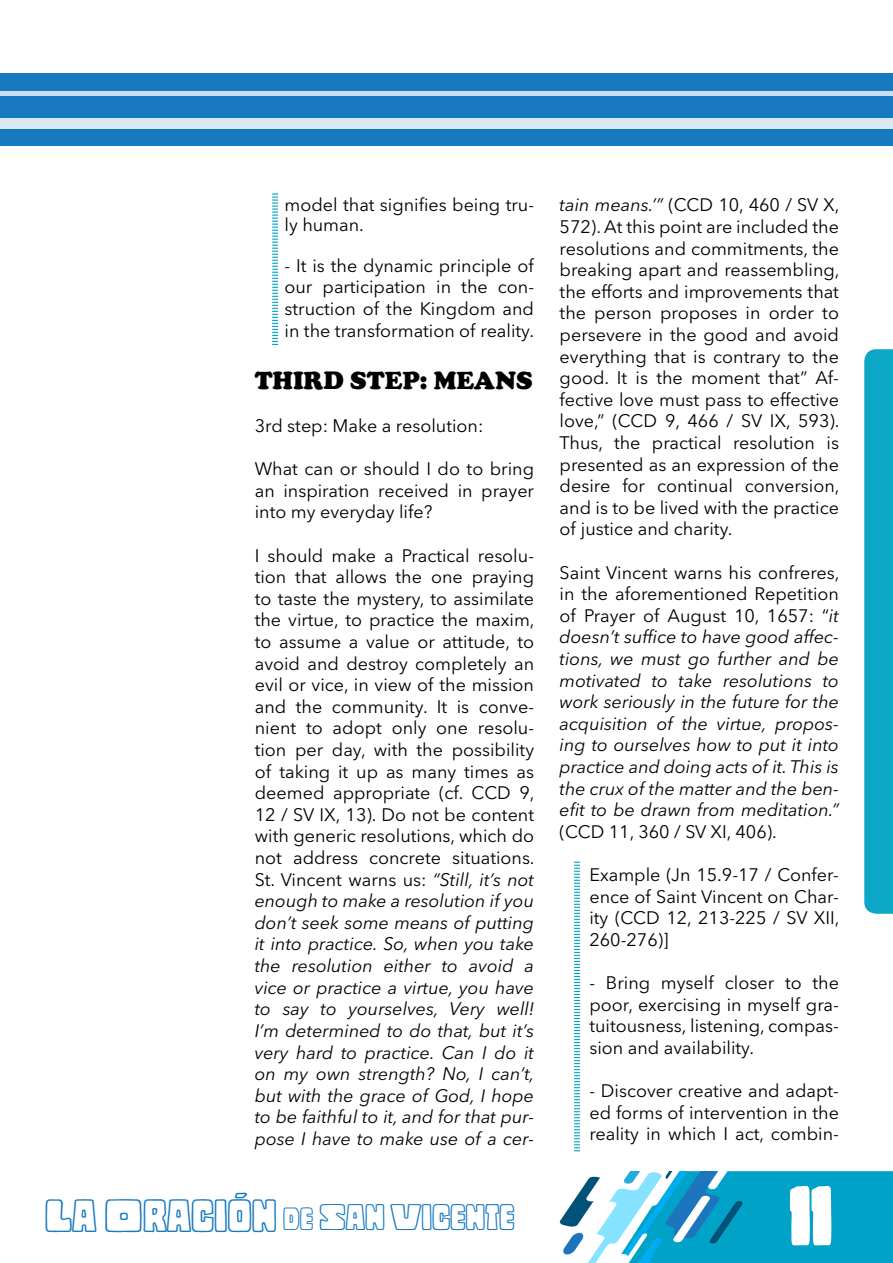
<style>
.page{position:relative;width:893px;height:1263px;background:#fff}
.page>*{position:absolute;margin:0;border:0;box-sizing:border-box;transform-origin:0 0}
.t1{font:78.75px "Copal Std Solid";color:#fff;scale:.67 1}
.t2{font:34.5px "Copal Std Outline";color:#1779bf}
.Cuerpo{font:900 25.5px "Cooper";color:#000}
.Cuerpo-2{font:18px/21.6px "Avenir Next LT Pro";color:#000;text-align:justify}
.Cuerpo-3{font:italic 18px/21.6px "Avenir Next LT Pro";color:#000;text-align:justify}
.s1{font-style:italic}
.s2{font-style:normal}
.s3{font-size:43.5px}
.s4{font-size:30px}
</style>
<div class="page">
<div style="left:864px;top:349px;width:29px;height:565px;background:#0ca7c6"></div>
<div style="left:0;top:73px;width:893px;height:73px;background:#1779bf"></div>
<div style="left:0;top:91px;width:893px;height:5px;background:#c6deef"></div>
<div style="left:0;top:118px;width:893px;height:11px;background:#d9e9f4"></div>
<svg style="left:559px;top:1171px;width:334px;height:92px"></svg>
<svg style="left:272px;top:193px;width:6px;height:152px"></svg>
<svg style="left:574px;top:862px;width:6px;height:289px"></svg>
<p class="Cuerpo-2" style="left:284px;top:195px;width:251px;line-height:19.4px">model that signifies being tru&shy;ly human.</p>
<p class="Cuerpo-2" style="left:284px;top:255px;width:251px">- It is the dynamic principle of our participation in the con&shy;struction of the Kingdom and in the transformation of reality.</p>
<p class="Cuerpo" style="left:255px;top:365px;width:279px">THIRD STEP: MEANS</p>
<p class="Cuerpo-2" style="left:255px;top:415px;width:230px">3rd step: Make a resolution:</p>
<p class="Cuerpo-2" style="left:255px;top:458px;width:281px">What can or should I do to bring an inspiration received in prayer into my everyday life?</p>
<p class="Cuerpo-2" style="left:255px;top:544px;width:281px">I should make a Practical resolu&shy;tion that allows the one praying to taste the mystery, to assimilate the virtue, to practice the maxim, to assume a value or attitude, to avoid and destroy completely an evil or vice, in view of the mission and the community. It is conve&shy;nient to adopt only one resolu&shy;tion per day, with the possibility of taking it up as many times as deemed appropriate (cf. CCD 9, 12 / SV IX, 13). Do not be content with generic resolutions, which do not address concrete situations.<br>St. Vincent warns us: <span class="s1">“Still, it’s not enough to make a resolution if you don’t seek some means of putting it into practice. So, when you take the resolution either to avoid a vice or practice a virtue, you have to say to yourselves, Very well!<br>I’m determined to do that, but it’s very hard to practice. Can I do it on my own strength? No, I can’t, but with the grace of God, I hope to be faithful to it, and for that pur&shy;pose I have to make use of a cer-</span></p>
<p class="Cuerpo-2" style="left:560px;top:194px;width:281px"><span class="s1">tain means.’”</span> (CCD 10, 460 / SV X, 572). At this point are included the resolutions and commitments, the breaking apart and reassembling, the efforts and improvements that the person proposes in order to persevere in the good and avoid everything that is contrary to the good. It is the moment that” Af&shy;fective love must pass to effective love,” (CCD 9, 466 / SV IX, 593).<br>Thus, the practical resolution is presented as an expression of the desire for continual conversion, and is to be lived with the practice of justice and charity.</p>
<p class="Cuerpo-3" style="left:560px;top:561px;width:281px"><span class="s2">Saint Vincent warns his confreres, in the aforementioned Repetition of Prayer of August 10, 1657: “</span>it doesn’t suffice to have good affec&shy;tions, we must go further and be motivated to take resolutions to work seriously in the future for the acquisition of the virtue, propos&shy;ing to ourselves how to put it into practice and doing acts of it. This is the crux of the matter and the ben&shy;efit to be drawn from meditation.” <span class="s2">(CCD 11, 360 / SV XI, 406).</span></p>
<p class="Cuerpo-2" style="left:589px;top:864px;width:252px">Example (Jn 15.9-17 / Confer&shy;ence of Saint Vincent on Char&shy;ity (CCD 12, 213-225 / SV XII, 260-276)]</p>
<p class="Cuerpo-2" style="left:589px;top:972px;width:251px">- Bring myself closer to the poor, exercising in myself gra&shy;tuitousness, listening, compas&shy;sion and availability.</p>
<p class="Cuerpo-2" style="left:589px;top:1080px;width:251px">- Discover creative and adapt&shy;ed forms of intervention in the reality in which I act, combin-</p>
<h2 class="t2" style="left:45px;top:1199px;width:471px"><span class="s3">LA ORACIÓN</span> <span class="s4">DE</span> SAN VICENTE</h2>
<h1 class="t1" style="left:790px;top:1174px;width:66px">11</h1>
</div>
